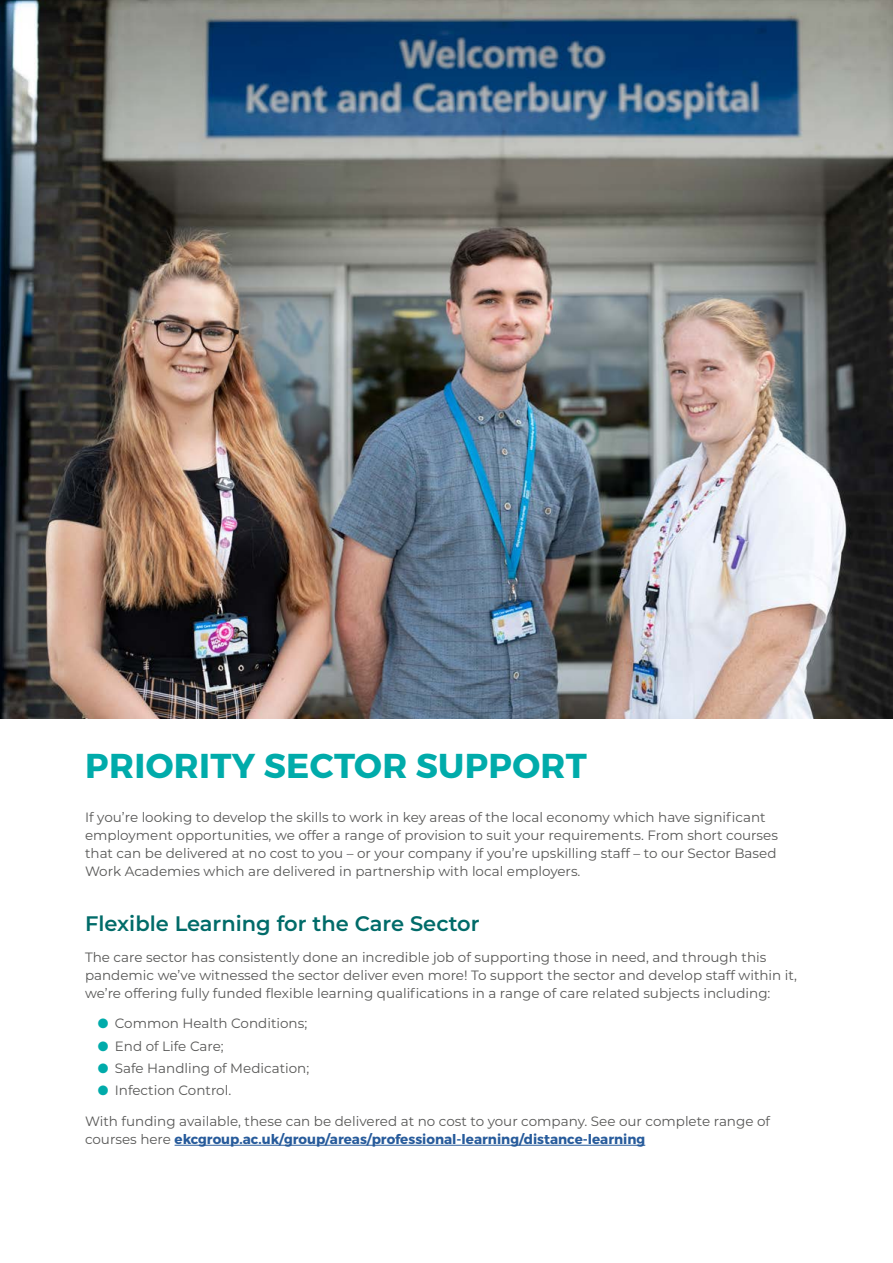
<style>
.page{position:relative;width:893px;height:1263px;background:#fff}
.page>*{position:absolute;margin:0;border:0;box-sizing:border-box;transform-origin:0 0}
.t1{font:700 34.5px "Montserrat";letter-spacing:.01em;color:#00abaa}
.t2{font:600 21px "Montserrat";color:#006b69}
.t3{font:13.5px/18px "Montserrat";color:#575756}
.s1{color:#00abaa}
.s2{font-weight:700;color:#275b9b}
</style>
<div class="page">
<hr style="left:175px;top:1145px;width:470px;height:1px;background:#275b9b">
<img style="left:0;top:0;width:893px;height:719px">
<h1 class="t1" style="left:85px;top:745px;width:503px">PRIORITY SECTOR SUPPORT</h1>
<p class="t3" style="left:85px;top:807px;width:694px">If you’re looking to develop the skills to work in key areas of the local economy which have significant employment opportunities, we offer a range of provision to suit your requirements. From short courses that can be delivered at no cost to you – or your company if you’re upskilling staff – to our Sector Based Work Academies which are delivered in partnership with local employers.</p>
<h2 class="t2" style="left:85px;top:908px;width:396px">Flexible Learning for the Care Sector</h2>
<p class="t3" style="left:85px;top:947px;width:713px">The care sector has consistently done an incredible job of supporting those in need, and through this pandemic we’ve witnessed the sector deliver even more! To support the sector and develop staff within it, we’re offering fully funded flexible learning qualifications in a range of care related subjects including:</p>
<p class="t3" style="left:98px;top:1014px;width:211px"><span class="s1">●</span> Common Health Conditions;</p>
<p class="t3" style="left:98px;top:1036px;width:128px"><span class="s1">●</span> End of Life Care;</p>
<p class="t3" style="left:98px;top:1058px;width:213px"><span class="s1">●</span> Safe Handling of Medication;</p>
<p class="t3" style="left:98px;top:1081px;width:135px"><span class="s1">●</span> Infection Control.</p>
<p class="t3" style="left:85px;top:1111px;width:687px">With funding available, these can be delivered at no cost to your company. See our complete range of courses here <span class="s2">ekcgroup.ac.uk/group/areas/professional-learning/distance-learning</span></p>
</div>
